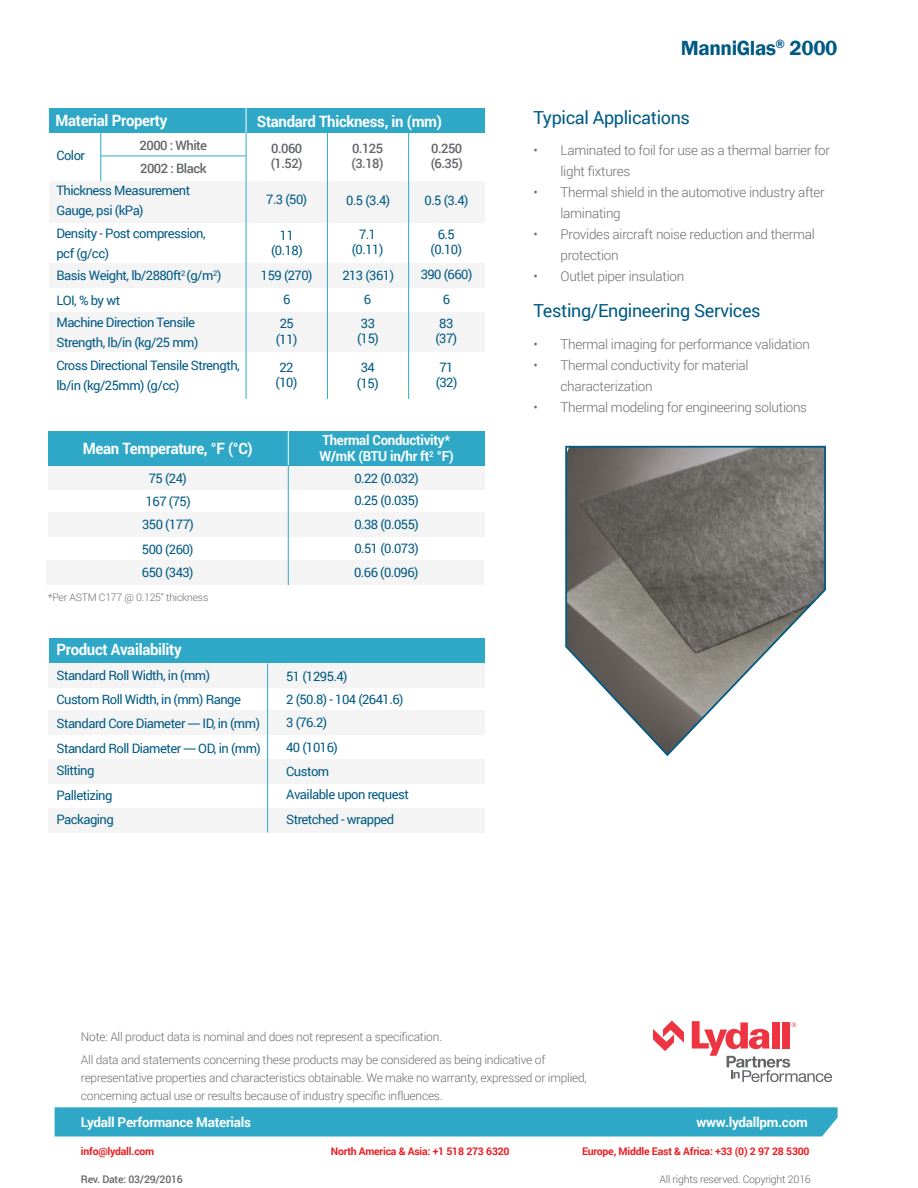
<style>
.page{position:relative;width:918px;height:1188px;background:#fff}
.page>*{position:absolute;margin:0;border:0;box-sizing:border-box;transform-origin:0 0}
.t1{font:600 21px "Franklin Gothic";letter-spacing:-.02em;color:#005a84}
.t2{font:18px "Roboto";letter-spacing:-.02em;color:#005a84}
.t3{font:700 15.6px "Roboto";letter-spacing:-.02em;color:#fff;scale:.95 1}
.t4{font:700 13.95px "Roboto";letter-spacing:-.02em;color:#fff;scale:.95 1}
.t5{font:300 13.5px/21px "Roboto";letter-spacing:-.02em;color:#6c6d70}
.t6{font:700 13.5px "Roboto";letter-spacing:-.02em;color:#fff}
.t7{font:13.05px/20px "Roboto";letter-spacing:-.04em;color:#005a84}
.t8{font:500 13.05px "Roboto";letter-spacing:-.04em;color:#63656a}
.t9{font:300 12px/18px "Roboto";letter-spacing:-.02em;color:#6c6d70}
.t10{font:700 10.5px "Roboto";letter-spacing:-.02em;color:#ee1d23}
.t11{font:300 10.5px "Roboto";letter-spacing:-.02em;color:#63656a}
.t12{font:500 10.5px "Roboto";letter-spacing:-.02em;color:#63656a}
.t13{font:300 10.35px "Roboto";letter-spacing:-.02em;color:#6c6d70}
</style>
<div class="page">
<div style="left:49px;top:638px;width:436px;height:25px;background:#2fa8c7"></div>
<div style="left:49px;top:264px;width:436px;height:24px;background:#f4f4f4"></div>
<div style="left:49px;top:181px;width:436px;height:41px;background:#f4f4f4"></div>
<div style="left:49px;top:108px;width:436px;height:25px;background:#2fa8c7"></div>
<div style="left:55px;top:1107px;width:783px;height:29px;background:#2fa8c7"></div>
<svg style="left:653px;top:1021px;width:31px;height:30px"></svg>
<svg style="left:692px;top:1021px;width:140px;height:61px"></svg>
<div style="left:48px;top:465px;width:437px;height:24px;background:#f4f4f4"></div>
<div style="left:48px;top:512px;width:437px;height:24px;background:#f4f4f4"></div>
<div style="left:49px;top:313px;width:436px;height:39px;background:#f4f4f4"></div>
<hr style="left:246px;top:133px;width:1px;height:266px;background:#2fa8c7">
<div style="left:48px;top:431px;width:437px;height:34px;background:#2fa8c7"></div>
<hr style="left:288px;top:425px;width:1px;height:40px;background:#fff">
<hr style="left:246px;top:100px;width:1px;height:33px;background:#fff">
<hr style="left:327px;top:133px;width:1px;height:266px;background:#2fa8c7">
<hr style="left:408px;top:133px;width:1px;height:266px;background:#2fa8c7">
<div style="left:48px;top:759px;width:437px;height:25px;background:#f4f4f4"></div>
<div style="left:48px;top:663px;width:437px;height:25px;background:#f4f4f4"></div>
<div style="left:48px;top:710px;width:437px;height:25px;background:#f4f4f4"></div>
<div style="left:48px;top:808px;width:437px;height:25px;background:#f4f4f4"></div>
<hr style="left:267px;top:663px;width:1px;height:170px;background:#2fa8c7">
<svg style="left:565px;top:445px;width:261px;height:312px"></svg>
<div style="left:47px;top:561px;width:437px;height:24px;background:#f4f4f4"></div>
<hr style="left:288px;top:465px;width:1px;height:120px;background:#2fa8c7">
<hr style="left:101px;top:156px;width:145px;height:1px;background:#2fa8c7">
<hr style="left:100px;top:133px;width:1px;height:48px;background:#2fa8c7">
<p class="t3" style="left:55px;top:109px;width:120px">Material Property</p>
<p class="t7" style="left:56px;top:145px;width:30px">Color</p>
<p class="t8" style="left:140px;top:136px;width:69px">2000 : White</p>
<p class="t8" style="left:140px;top:159px;width:68px">2002 : Black</p>
<p class="t7" style="left:56px;top:180px;width:135px">Thickness Measurement<br>Gauge, psi (kPa)</p>
<p class="t7" style="left:56px;top:223px;width:151px">Density - Post compression, pcf (g/cc)</p>
<p class="t7" style="left:56px;top:265px;width:166px">Basis Weight, lb/2880ft<sup>2</sup> (g/m<sup>2</sup>)</p>
<p class="t7" style="left:56px;top:290px;width:65px">LOI, % by wt</p>
<p class="t7" style="left:56px;top:312px;width:144px">Machine Direction Tensile<br>Strength, lb/in (kg/25 mm)</p>
<p class="t7" style="left:56px;top:355px;width:185px">Cross Directional Tensile Strength, lb/in (kg/25mm) (g/cc)</p>
<p class="t3" style="left:257px;top:110px;width:197px">Standard Thickness, in (mm)</p>
<p class="t8" style="left:271px;top:139px;width:33px">0.060</p>
<p class="t8" style="left:271px;top:155px;width:34px">(1.52)</p>
<p class="t8" style="left:352px;top:139px;width:33px">0.125</p>
<p class="t8" style="left:352px;top:155px;width:34px">(3.18)</p>
<p class="t8" style="left:431px;top:139px;width:33px">0.250</p>
<p class="t8" style="left:431px;top:155px;width:34px">(6.35)</p>
<p class="t7" style="left:266px;top:189px;width:43px">7.3 (50)</p>
<p class="t7" style="left:346px;top:189px;width:46px">0.5 (3.4)</p>
<p class="t7" style="left:425px;top:189px;width:46px">0.5 (3.4)</p>
<p class="t7" style="left:280px;top:225px;width:16px">11</p>
<p class="t7" style="left:271px;top:240px;width:33px">(0.18)</p>
<p class="t7" style="left:359px;top:224px;width:19px">7.1</p>
<p class="t7" style="left:352px;top:239px;width:33px">(0.11)</p>
<p class="t7" style="left:438px;top:224px;width:19px">6.5</p>
<p class="t7" style="left:431px;top:239px;width:33px">(0.10)</p>
<p class="t7" style="left:261px;top:264px;width:53px">159 (270)</p>
<p class="t7" style="left:342px;top:265px;width:53px">213 (361)</p>
<p class="t7" style="left:421px;top:264px;width:53px">390 (660)</p>
<p class="t7" style="left:283px;top:289px;width:9px">6</p>
<p class="t7" style="left:364px;top:289px;width:9px">6</p>
<p class="t7" style="left:443px;top:289px;width:9px">6</p>
<p class="t7" style="left:280px;top:313px;width:16px">25</p>
<p class="t7" style="left:276px;top:328px;width:23px">(11)</p>
<p class="t7" style="left:361px;top:313px;width:16px">33</p>
<p class="t7" style="left:357px;top:328px;width:23px">(15)</p>
<p class="t7" style="left:439px;top:313px;width:16px">83</p>
<p class="t7" style="left:435px;top:328px;width:23px">(37)</p>
<p class="t7" style="left:279px;top:357px;width:16px">22</p>
<p class="t7" style="left:276px;top:372px;width:23px">(10)</p>
<p class="t7" style="left:361px;top:357px;width:16px">34</p>
<p class="t7" style="left:357px;top:373px;width:23px">(15)</p>
<p class="t7" style="left:440px;top:357px;width:16px">71</p>
<p class="t7" style="left:436px;top:372px;width:23px">(32)</p>
<p class="t3" style="left:83px;top:437px;width:180px">Mean Temperature, °F (°C)</p>
<p class="t4" style="left:322px;top:430px;width:136px">Thermal Conductivity*</p>
<p class="t4" style="left:319px;top:447px;width:143px">W/mK (BTU in/hr ft<sup>2</sup> °F)</p>
<p class="t7" style="left:354px;top:468px;width:66px">0.22 (0.032)</p>
<p class="t7" style="left:354px;top:490px;width:66px">0.25 (0.035)</p>
<p class="t7" style="left:354px;top:513px;width:66px">0.38 (0.055)</p>
<p class="t7" style="left:354px;top:538px;width:66px">0.51 (0.073)</p>
<p class="t7" style="left:149px;top:468px;width:40px">75 (24)</p>
<p class="t7" style="left:146px;top:491px;width:46px">167 (75)</p>
<p class="t7" style="left:142px;top:514px;width:53px">350 (177)</p>
<p class="t7" style="left:142px;top:539px;width:53px">500 (260)</p>
<p class="t13" style="left:48px;top:590px;width:162px">*Per ASTM C177 @ 0.125” thickness</p>
<p class="t7" style="left:142px;top:562px;width:53px">650 (343)</p>
<p class="t7" style="left:354px;top:562px;width:66px">0.66 (0.096)</p>
<p class="t3" style="left:56px;top:639px;width:133px">Product Availability</p>
<p class="t7" style="left:56px;top:665px;width:155px">Standard Roll Width, in (mm)</p>
<p class="t7" style="left:56px;top:689px;width:186px">Custom Roll Width, in (mm) Range</p>
<p class="t7" style="left:56px;top:713px;width:205px">Standard Core Diameter ---- ID, in (mm)</p>
<p class="t7" style="left:56px;top:738px;width:206px">Standard Roll Diameter ---- OD, in (mm)</p>
<p class="t7" style="left:56px;top:760px;width:40px">Slitting</p>
<p class="t7" style="left:56px;top:785px;width:58px">Palletizing</p>
<p class="t7" style="left:56px;top:809px;width:59px">Packaging</p>
<p class="t7" style="left:286px;top:666px;width:63px">51 (1295.4)</p>
<p class="t7" style="left:286px;top:689px;width:119px">2 (50.8) - 104 (2641.6)</p>
<p class="t7" style="left:286px;top:712px;width:43px">3 (76.2)</p>
<p class="t7" style="left:286px;top:736px;width:53px">40 (1016)</p>
<p class="t7" style="left:286px;top:761px;width:45px">Custom</p>
<p class="t7" style="left:286px;top:784px;width:124px">Available upon request</p>
<p class="t7" style="left:286px;top:809px;width:110px">Stretched - wrapped</p>
<p class="t1" style="left:681px;top:35px;width:158px">ManniGlas<sup>®</sup> 2000</p>
<p class="t2" style="left:534px;top:105px;width:158px">Typical Applications</p>
<p class="t5" style="left:561px;top:140px;width:271px;text-indent:-27px">• Laminated to foil for use as a thermal barrier for light fixtures</p>
<p class="t5" style="left:561px;top:182px;width:266px;text-indent:-27px">• Thermal shield in the automotive industry after laminating</p>
<p class="t5" style="left:561px;top:224px;width:256px;text-indent:-27px">• Provides aircraft noise reduction and thermal protection</p>
<p class="t5" style="left:534px;top:266px;width:152px">• Outlet piper insulation</p>
<p class="t2" style="left:534px;top:298px;width:229px">Testing/Engineering Services</p>
<p class="t5" style="left:534px;top:334px;width:278px">• Thermal imaging for performance validation</p>
<p class="t5" style="left:561px;top:355px;width:190px;text-indent:-27px">• Thermal conductivity for material characterization</p>
<p class="t5" style="left:534px;top:397px;width:275px">• Thermal modeling for engineering solutions</p>
<p class="t9" style="left:81px;top:1028px;width:362px">Note: All product data is nominal and does not represent a specification.</p>
<p class="t9" style="left:81px;top:1050px;width:507px">All data and statements concerning these products may be considered as being indicative of representative properties and characteristics obtainable. We make no warranty, expressed or implied, concerning actual use or results because of industry specific influences.</p>
<p class="t6" style="left:81px;top:1113px;width:172px">Lydall Performance Materials</p>
<p class="t6" style="left:697px;top:1112px;width:113px">www.lydallpm.com</p>
<p class="t10" style="left:81px;top:1143px;width:75px">info@lydall.com</p>
<p class="t10" style="left:331px;top:1143px;width:180px">North America &amp; Asia: +1 518 273 6320</p>
<p class="t10" style="left:582px;top:1143px;width:229px">Europe, Middle East &amp; Africa: +33 (0) 2 97 28 5300</p>
<p class="t11" style="left:660px;top:1172px;width:153px">All rights reserved. Copyright 2016</p>
<p class="t12" style="left:81px;top:1172px;width:103px">Rev. Date: 03/29/2016</p>
</div>
